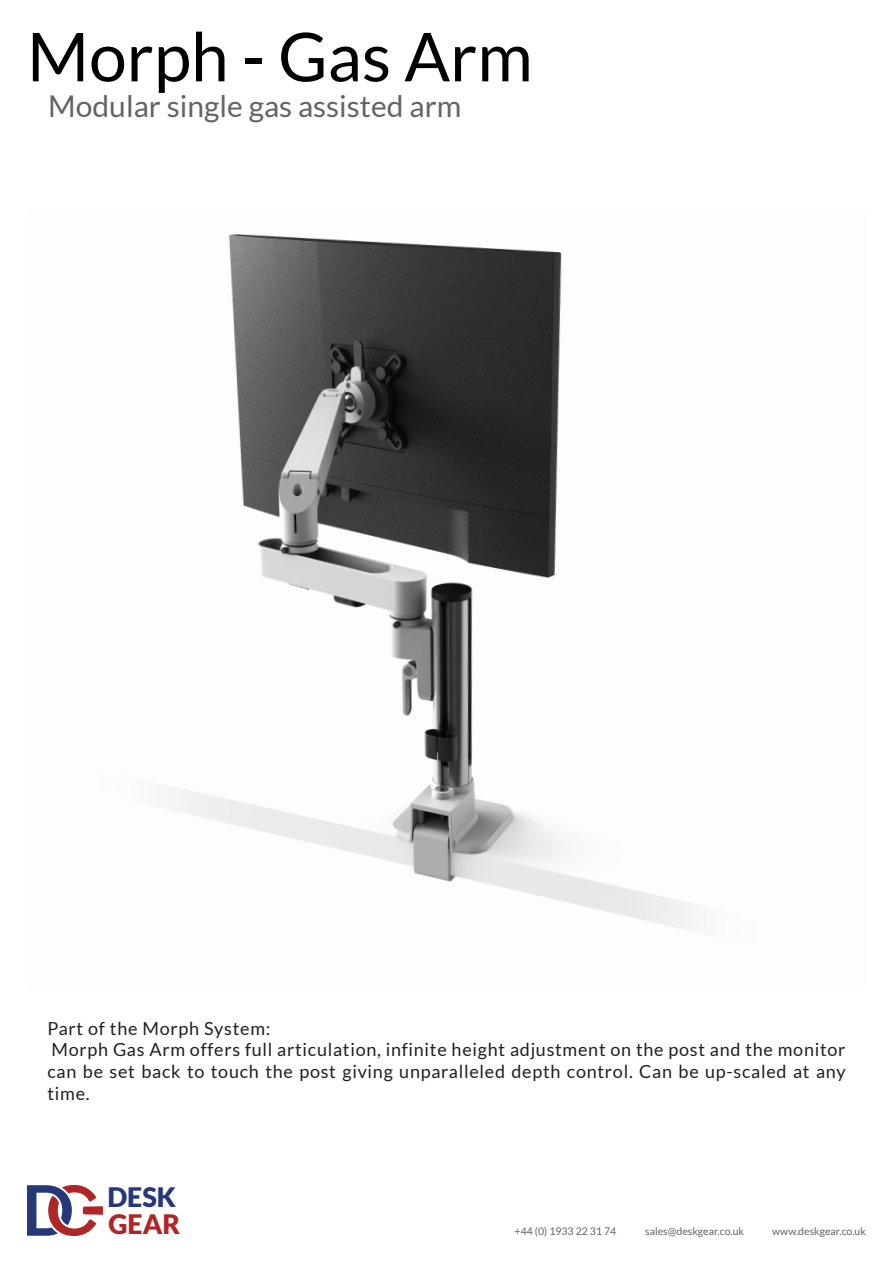
<style>
.page{position:relative;width:893px;height:1263px;background:#fff}
.page>*{position:absolute;margin:0;border:0;box-sizing:border-box;transform-origin:0 0}
.t1{font:67.5px "Lato";color:#000}
.t2{font:30px "Lato";color:#646464}
.t3{font:900 26.85px "Lato";color:#26387a}
.t4{font:900 26.85px "Lato";color:#ae2726}
.t5{font:18px/21.6px "Lato";letter-spacing:.04em;color:#231f20;text-align:justify}
.t6{font:10.5px "Lato";color:#646464}
</style>
<div class="page">
<svg style="left:27px;top:1185px;width:76px;height:51px"></svg>
<img style="left:173px;top:234px;width:519px;height:696px">
<p class="t1" style="left:27px;top:19px;width:507px">Morph - Gas Arm</p>
<p class="t2" style="left:48px;top:89px;width:415px">Modular single gas assisted arm</p>
<p class="t5" style="left:48px;top:1018px;width:224px">Part of the Morph System:</p>
<p class="t5" style="left:48px;top:1039px;width:799px">Morph Gas Arm offers full articulation, infinite height adjustment on the post and the monitor can be set back to touch the post giving unparalleled depth control. Can be up-scaled at any time.</p>
<h3 class="t3" style="left:107px;top:1181px;width:70px">DESK</h3>
<h3 class="t4" style="left:108px;top:1208px;width:73px">GEAR</h3>
<p class="t6" style="left:515px;top:1225px;width:103px">+44 (0) 1933 22 31 74</p>
<p class="t6" style="left:645px;top:1225px;width:100px">sales@deskgear.co.uk</p>
<p class="t6" style="left:772px;top:1225px;width:95px">www.deskgear.co.uk</p>
</div>
